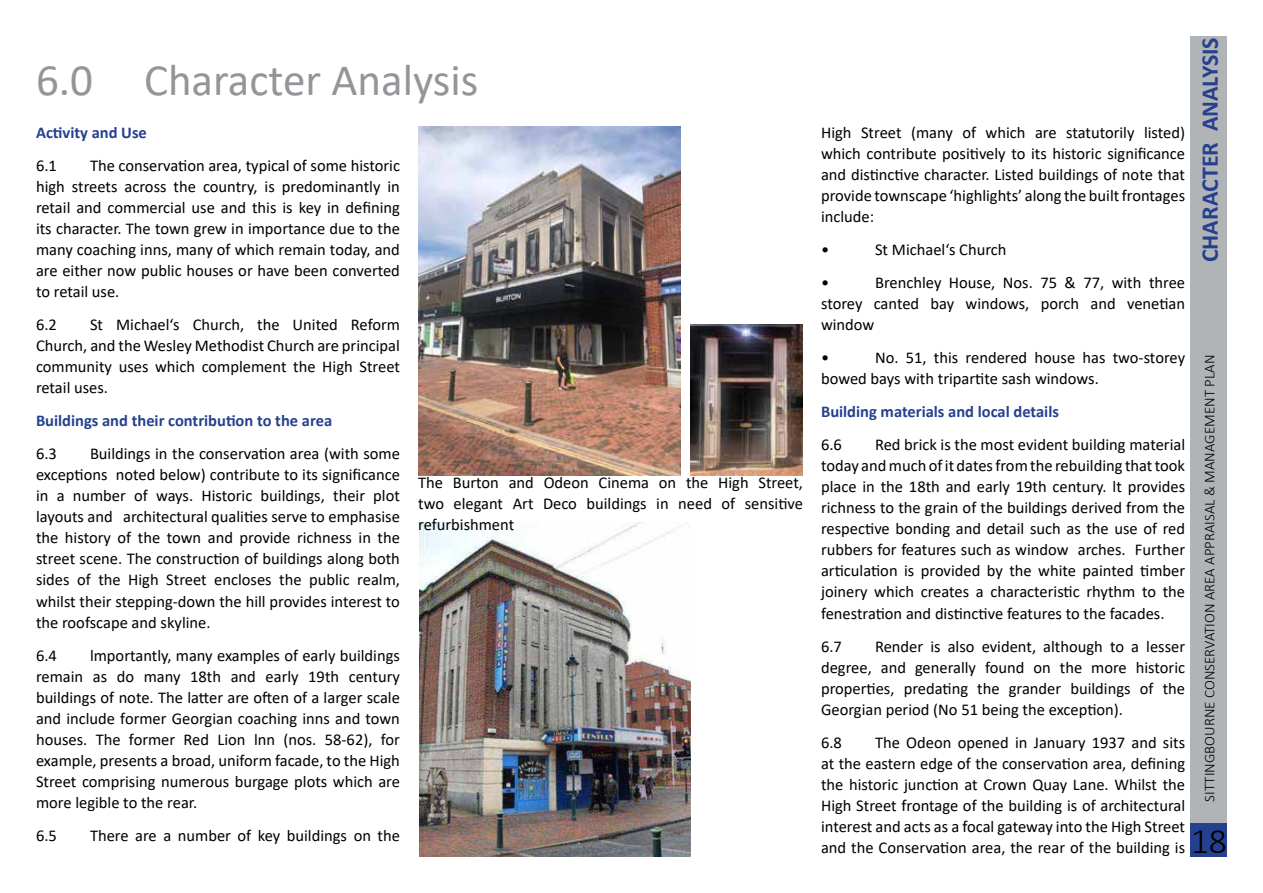
<style>
.page{position:relative;width:1263px;height:893px;background:#fff}
.page>*{position:absolute;margin:0;border:0;box-sizing:border-box;transform-origin:0 0}
.t1{font:45px "Calibri";color:#939598}
.t2{font:300 36px "Calibri";color:#000}
.t3{font:700 24px "Calibri";color:#25408f}
.t4{font:16.5px/21px "Calibri";color:#000;text-align:justify}
.t5{font:700 16.5px "Calibri";color:#25408f}
.t6{font:300 15px "Calibri";color:#000}
</style>
<div class="page">
<div style="left:1191px;top:823px;width:36px;height:34px;background:#25408f"></div>
<div style="left:1191px;top:36px;width:36px;height:787px;background:#b1b4b6"></div>
<img style="left:418px;top:126px;width:263px;height:350px">
<img style="left:690px;top:325px;width:112px;height:151px">
<img style="left:419px;top:522px;width:271px;height:335px">
<h1 class="t1" style="left:36px;top:49px;width:444px">6.0 Character Analysis</h1>
<p class="t5" style="left:36px;top:121px;width:112px">Activity and Use</p>
<p class="t4" style="left:36px;top:155px;width:22px">6.1</p>
<p class="t4" style="left:36px;top:155px;width:365px;text-indent:54px">The conservation area, typical of some historic high streets across the country, is predominantly in retail and commercial use and this is key in defining its character. The town grew in importance due to the many coaching inns, many of which remain today, and are either now public houses or have been converted to retail use.</p>
<p class="t4" style="left:36px;top:314px;width:22px">6.2</p>
<p class="t4" style="left:36px;top:314px;width:365px;text-indent:54px">St Michael‘s Church, the United Reform Church, and the Wesley Methodist Church are principal community uses which complement the High Street retail uses.</p>
<p class="t5" style="left:36px;top:409px;width:298px">Buildings and their contribution to the area</p>
<p class="t4" style="left:36px;top:443px;width:22px">6.3</p>
<p class="t4" style="left:36px;top:443px;width:365px;text-indent:54px">Buildings in the conservation area (with some exceptions noted below) contribute to its significance in a number of ways. Historic buildings, their plot layouts and architectural qualities serve to emphasise the history of the town and provide richness in the street scene. The construction of buildings along both sides of the High Street encloses the public realm, whilst their stepping-down the hill provides interest to the roofscape and skyline.</p>
<p class="t4" style="left:36px;top:644px;width:22px">6.4</p>
<p class="t4" style="left:418px;top:472px;width:386px">The Burton and Odeon Cinema on the High Street, two elegant Art Deco buildings in need of sensitive refurbishment</p>
<p class="t4" style="left:36px;top:644px;width:365px;text-indent:54px">lmportantly, many examples of early buildings remain as do many 18th and early 19th century buildings of note. The latter are often of a larger scale and include former Georgian coaching inns and town houses. The former Red Lion lnn (nos. 58-62), for example, presents a broad, uniform facade, to the High Street comprising numerous burgage plots which are more legible to the rear.</p>
<p class="t4" style="left:36px;top:824px;width:22px">6.5</p>
<p class="t4" style="left:90px;top:824px;width:311px">There are a number of key buildings on the</p>
<p class="t4" style="left:821px;top:122px;width:366px">High Street (many of which are statutorily listed) which contribute positively to its historic significance and distinctive character. Listed buildings of note that provide townscape ‘highlights’ along the built frontages include:</p>
<p class="t4" style="left:821px;top:239px;width:10px">•</p>
<p class="t4" style="left:875px;top:239px;width:133px">St Michael‘s Church</p>
<p class="t4" style="left:821px;top:272px;width:10px">•</p>
<p class="t4" style="left:821px;top:272px;width:366px;text-indent:54px">Brenchley House, Nos. 75 &amp; 77, with three storey canted bay windows, porch and venetian window</p>
<p class="t4" style="left:821px;top:347px;width:10px">•</p>
<p class="t4" style="left:821px;top:347px;width:366px;text-indent:54px">No. 51, this rendered house has two-storey bowed bays with tripartite sash windows.</p>
<p class="t5" style="left:821px;top:400px;width:239px">Building materials and local details</p>
<p class="t4" style="left:821px;top:434px;width:22px">6.6</p>
<p class="t4" style="left:821px;top:434px;width:366px;text-indent:54px">Red brick is the most evident building material today and much of it dates from the rebuilding that took place in the 18th and early 19th century. lt provides richness to the grain of the buildings derived from the respective bonding and detail such as the use of red rubbers for features such as window arches. Further articulation is provided by the white painted timber joinery which creates a characteristic rhythm to the fenestration and distinctive features to the facades.</p>
<p class="t4" style="left:821px;top:635px;width:22px">6.7</p>
<p class="t4" style="left:821px;top:635px;width:366px;text-indent:54px">Render is also evident, although to a lesser degree, and generally found on the more historic properties, predating the grander buildings of the Georgian period (No 51 being the exception).</p>
<p class="t4" style="left:821px;top:731px;width:22px">6.8</p>
<p class="t4" style="left:821px;top:731px;width:366px;text-indent:54px">The Odeon opened in January 1937 and sits at the eastern edge of the conservation area, defining the historic junction at Crown Quay Lane. Whilst the High Street frontage of the building is of architectural interest and acts as a focal gateway into the High Street and the Conservation area, the rear of the building is</p>
<h3 class="t3" style="left:1193px;top:262px;width:227px;rotate:-90deg">CHARACTER ANALYSIS</h3>
<p class="t6" style="left:1200px;top:802px;width:448px;rotate:-90deg">SITTINGBOURNE CONSERVATION AREA APPRAISAL &amp; MANAGEMENT PLAN</p>
<h2 class="t2" style="left:1191px;top:819px;width:38px">18</h2>
</div>
